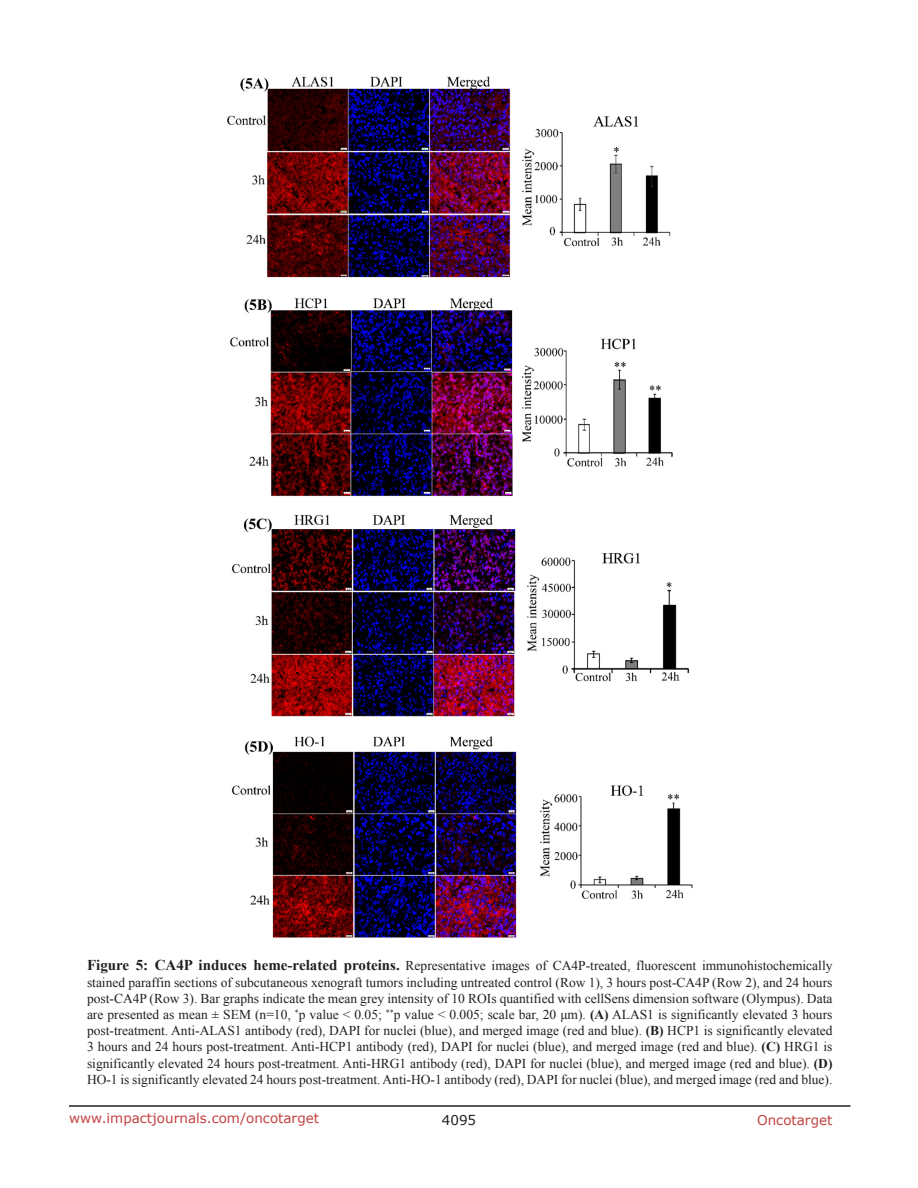
<style>
.page{position:relative;width:918px;height:1188px;background:#fff}
.page>*{position:absolute;margin:0;border:0;box-sizing:border-box;transform-origin:0 0}
.figuretext{font:13.5px/16.2px "Times New Roman";color:#231f20;text-align:justify}
.t1{font:13.5px "Verdana";color:#c24141}
.t2{font:13.5px "Verdana";color:#231f20}
.s1{font-weight:700;font-size:15px}
.s2{font-weight:700}
</style>
<div class="page">
<hr style="left:69px;top:1105px;width:781px;height:2px;background:#231f20">
<img style="left:227px;top:76px;width:466px;height:862px">
<p class="figuretext" style="left:87px;top:958px;width:747px"><span class="s1">Figure 5: CA4P induces heme-related proteins.</span> Representative images of CA4P-treated, fluorescent immunohistochemically stained paraffin sections of subcutaneous xenograft tumors including untreated control (Row 1), 3 hours post-CA4P (Row 2), and 24 hours post-CA4P (Row 3). Bar graphs indicate the mean grey intensity of 10 ROIs quantified with cellSens dimension software (Olympus). Data are presented as mean ± SEM (n=10, <sup>*</sup>p value &lt; 0.05; <sup>**</sup>p value &lt; 0.005; scale bar, 20 μm). <span class="s2">(A)</span> ALAS1 is significantly elevated 3 hours post-treatment. Anti-ALAS1 antibody (red), DAPI for nuclei (blue), and merged image (red and blue). <span class="s2">(B)</span> HCP1 is significantly elevated 3 hours and 24 hours post-treatment. Anti-HCP1 antibody (red), DAPI for nuclei (blue), and merged image (red and blue). <span class="s2">(C)</span> HRG1 is significantly elevated 24 hours post-treatment. Anti-HRG1 antibody (red), DAPI for nuclei (blue), and merged image (red and blue). <span class="s2">(D)<br></span>HO-1 is significantly elevated 24 hours post-treatment. Anti-HO-1 antibody (red), DAPI for nuclei (blue), and merged image (red and blue).</p>
<p class="t1" style="left:69px;top:1109px;width:252px">www.impactjournals.com/oncotarget</p>
<p class="t2" style="left:442px;top:1111px;width:36px">4095</p>
<p class="t1" style="left:757px;top:1111px;width:77px">Oncotarget</p>
</div>
